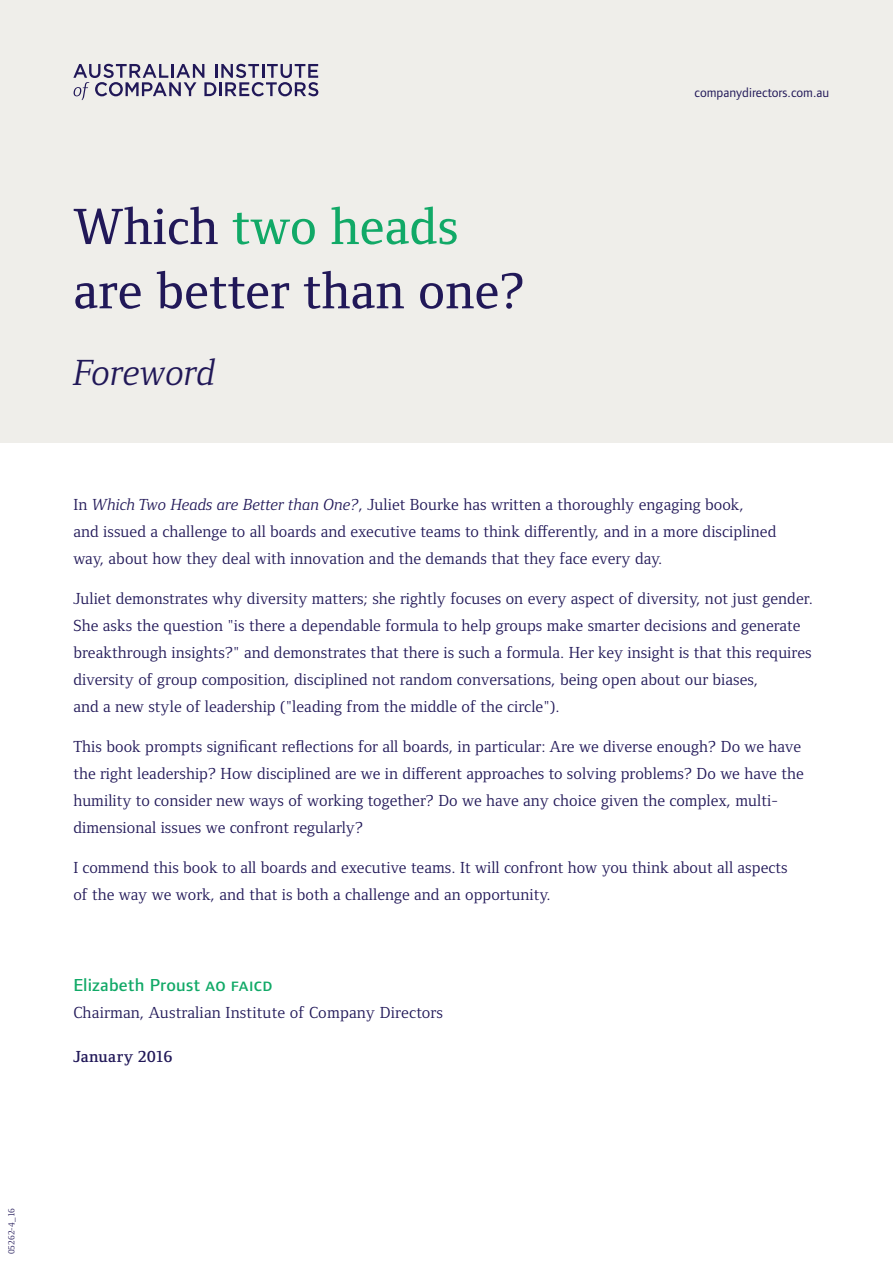
<style>
.page{position:relative;width:893px;height:1263px;background:#fff}
.page>*{position:absolute;margin:0;border:0;box-sizing:border-box;transform-origin:0 0}
.t1{font:500 52.5px/64.2px "Foundry Form Serif";letter-spacing:.005em;color:#211858}
.t2{font:italic 37.5px "Foundry Form Serif";color:#211858}
.t3{font:500 18px "Foundry Form Sans";letter-spacing:.01em;color:#11a967}
.t4{font:16.5px/27px "Foundry Form Serif";letter-spacing:.005em;color:#211858}
.t5{font:600 16.5px "Foundry Form Serif";color:#211858}
.t6{font:13.5px "Foundry Form Sans";color:#211858}
.t7{font:9px "Foundry Form Serif";letter-spacing:.01em;color:#211858}
.s1{color:#11a967}
.s2{font-style:italic}
</style>
<div class="page">
<div style="left:0;top:0;width:893px;height:443px;background:#efeeea"></div>
<svg style="left:73px;top:64px;width:245px;height:36px"></svg>
<h1 class="t1" style="left:73px;top:194px;width:453px">Which <span class="s1">two heads </span>are better than one?</h1>
<h2 class="t2" style="left:73px;top:352px;width:144px">Foreword</h2>
<p class="t6" style="left:695px;top:85px;width:136px">companydirectors.com.au</p>
<p class="t4" style="left:73px;top:491px;width:704px">In <span class="s2">Which Two Heads are Better than One?</span>, Juliet Bourke has written a thoroughly engaging book,<br>and issued a challenge to all boards and executive teams to think differently, and in a more disciplined way, about how they deal with innovation and the demands that they face every day.</p>
<p class="t4" style="left:73px;top:585px;width:741px">Juliet demonstrates why diversity matters; she rightly focuses on every aspect of diversity, not just gender.<br>She asks the question "is there a dependable formula to help groups make smarter decisions and generate breakthrough insights?" and demonstrates that there is such a formula. Her key insight is that this requires diversity of group composition, disciplined not random conversations, being open about our biases,<br>and a new style of leadership ("leading from the middle of the circle").</p>
<p class="t4" style="left:73px;top:733px;width:732px">This book prompts significant reflections for all boards, in particular: Are we diverse enough? Do we have the right leadership? How disciplined are we in different approaches to solving problems? Do we have the humility to consider new ways of working together? Do we have any choice given the complex, multi&shy;dimensional issues we confront regularly?</p>
<p class="t4" style="left:73px;top:854px;width:716px">I commend this book to all boards and executive teams. It will confront how you think about all aspects of the way we work, and that is both a challenge and an opportunity.</p>
<p class="t3" style="left:73px;top:974px;width:201px">Elizabeth Proust AO FAICD</p>
<p class="t4" style="left:73px;top:998px;width:371px">Chairman, Australian Institute of Company Directors</p>
<p class="t5" style="left:73px;top:1047px;width:101px">January 2016</p>
<p class="t7" style="left:7px;top:1254px;width:48px;rotate:-90deg">05262-4_16</p>
</div>
